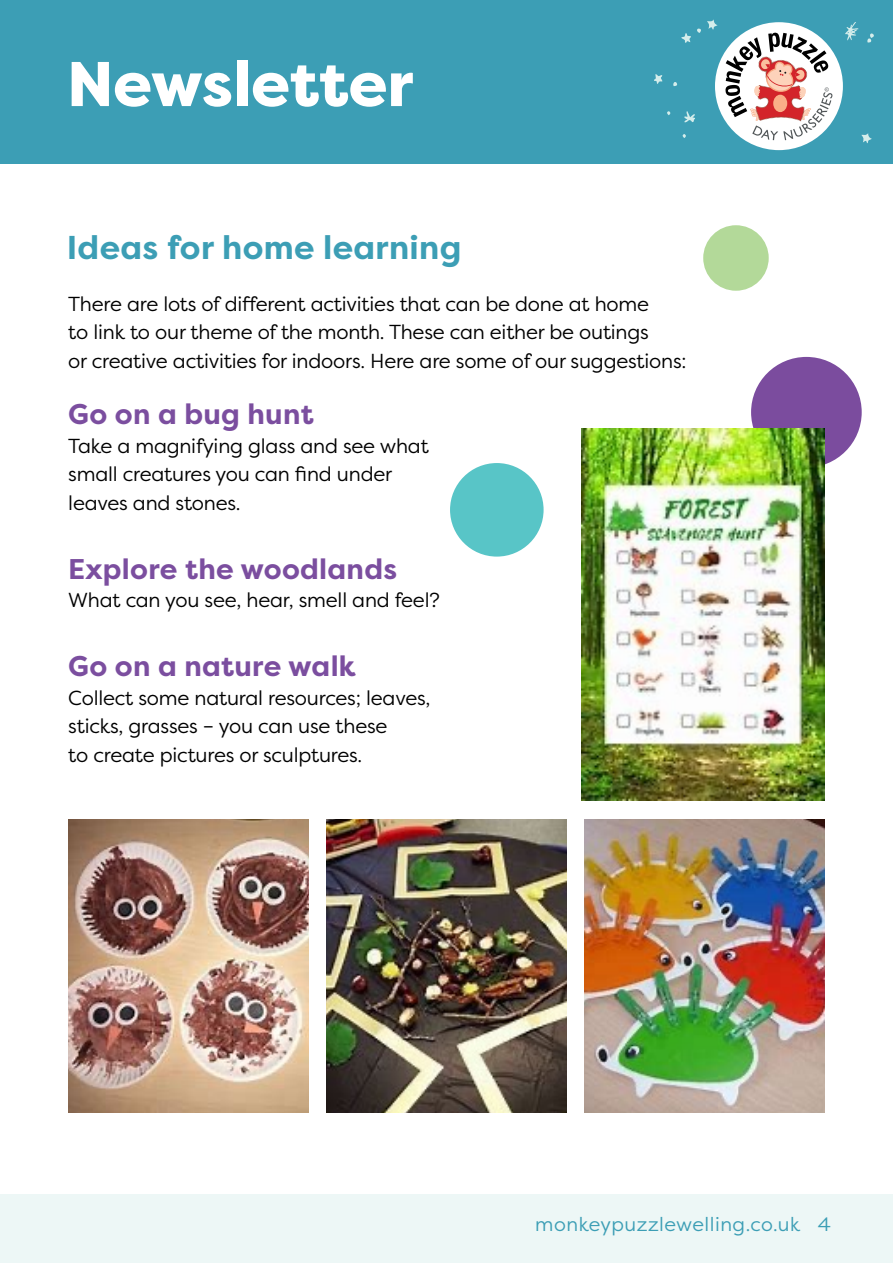
<style>
.page{position:relative;width:893px;height:1263px;background:#fff}
.page>*{position:absolute;margin:0;border:0;box-sizing:border-box;transform-origin:0 0}
.t1{font:800 63px "Filson Pro";letter-spacing:-.005em;color:#fff}
.t2{font:700 33px "Filson Pro";letter-spacing:.01em;color:#3c9eb5}
.t3{font:700 28.5px "Filson Pro";letter-spacing:.01em;color:#7b4e9f}
.t4{font:20.25px/28.5px "Filson Pro";letter-spacing:-.01em;color:#000}
.t5{font:19.5px "Filson Pro";letter-spacing:.025em;color:#3c9eb5}
</style>
<div class="page">
<div style="left:751px;top:357px;width:111px;height:110px;background:#7b4c9e;border-radius:50%"></div>
<div style="left:0;top:0;width:893px;height:164px;background:#3c9eb5"></div>
<div style="left:715px;top:22px;width:128px;height:128px;background:#fff;border-radius:50%"></div>
<svg style="left:725px;top:33px;width:107px;height:107px"></svg>
<svg style="left:654px;top:74px;width:8px;height:10px"></svg>
<svg style="left:673px;top:82px;width:4px;height:4px"></svg>
<svg style="left:861px;top:133px;width:11px;height:10px"></svg>
<svg style="left:845px;top:22px;width:13px;height:18px"></svg>
<svg style="left:867px;top:33px;width:7px;height:10px"></svg>
<svg style="left:681px;top:33px;width:10px;height:10px"></svg>
<svg style="left:697px;top:19px;width:21px;height:14px"></svg>
<svg style="left:684px;top:111px;width:11px;height:11px"></svg>
<svg style="left:682px;top:134px;width:4px;height:4px"></svg>
<svg style="left:667px;top:111px;width:3px;height:4px"></svg>
<div style="left:0;top:1195px;width:893px;height:68px;background:#edf7f6"></div>
<img style="left:68px;top:819px;width:241px;height:294px">
<img style="left:326px;top:819px;width:241px;height:294px">
<img style="left:585px;top:819px;width:240px;height:294px">
<img style="left:581px;top:429px;width:244px;height:372px">
<div style="left:703px;top:225px;width:66px;height:66px;background:#b3d999;border-radius:50%"></div>
<div style="left:450px;top:463px;width:94px;height:94px;background:#58c5c7;border-radius:50%"></div>
<h1 class="t1" style="left:67px;top:45px;width:348px">Newsletter</h1>
<h2 class="t2" style="left:67px;top:226px;width:396px">Ideas for home learning</h2>
<p class="t4" style="left:68px;top:289px;width:620px">There are lots of different activities that can be done at home<br>to link to our theme of the month. These can either be outings<br>or creative activities for indoors. Here are some of our suggestions:</p>
<h3 class="t3" style="left:68px;top:396px;width:247px">Go on a bug hunt</h3>
<p class="t4" style="left:68px;top:431px;width:362px">Take a magnifying glass and see what small creatures you can find under leaves and stones.</p>
<h3 class="t3" style="left:68px;top:551px;width:330px">Explore the woodlands</h3>
<p class="t4" style="left:68px;top:585px;width:373px">What can you see, hear, smell and feel?</p>
<h3 class="t3" style="left:68px;top:648px;width:289px">Go on a nature walk</h3>
<p class="t4" style="left:68px;top:683px;width:364px">Collect some natural resources; leaves, sticks, grasses – you can use these<br>to create pictures or sculptures.</p>
<p class="t5" style="left:535px;top:1212px;width:297px">monkeypuzzlewelling.co.uk 4</p>
</div>
